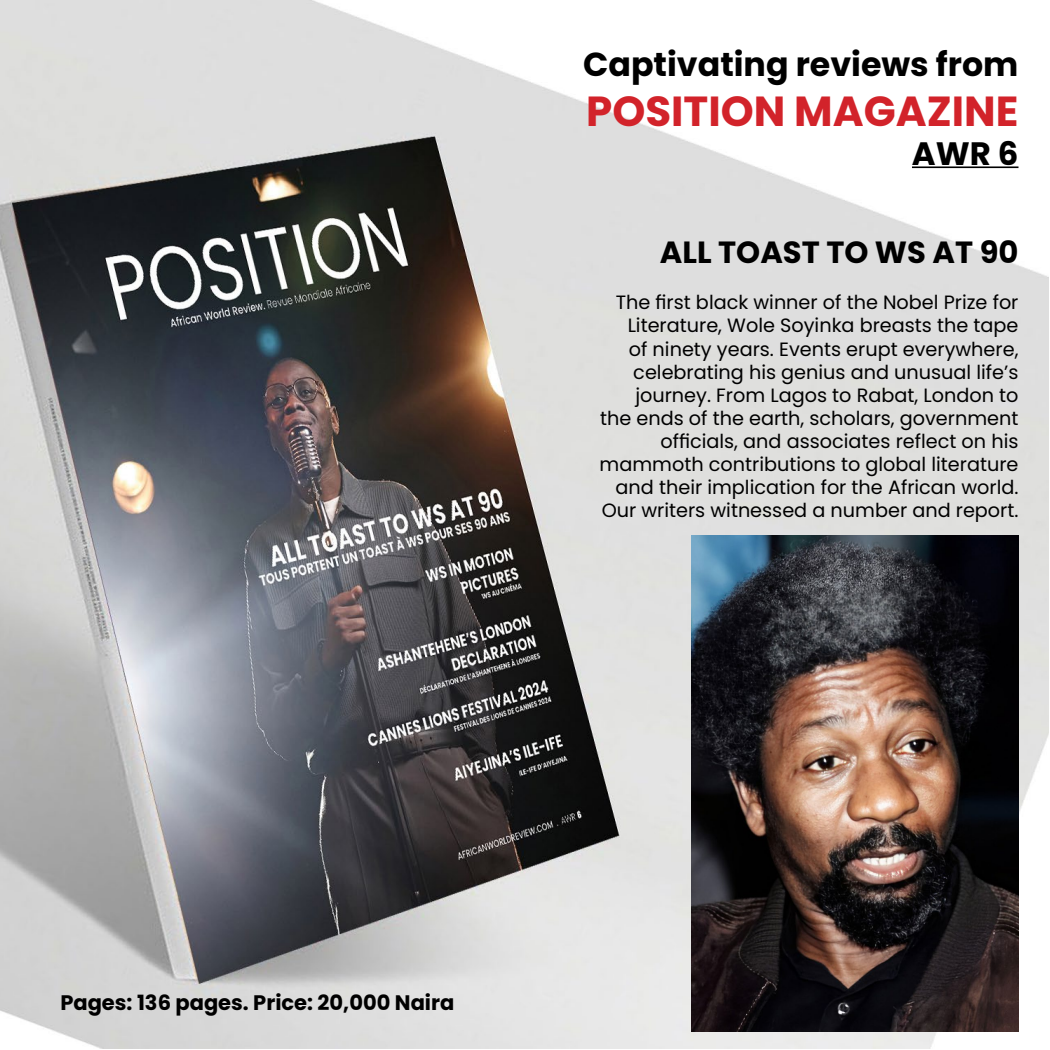
<style>
.page{position:relative;width:1050px;height:1050px;background:#fff}
.page>*{position:absolute;margin:0;border:0;box-sizing:border-box;transform-origin:0 0}
.t1{font:700 42px "Poppins";color:#d2232a}
.t2{font:700 33.25px "Poppins";color:#000}
.t3{font:700 32.38px "Poppins";color:#000}
.t4{font:700 30.62px "Poppins";color:#000}
.t5{font:700 21px "Poppins";color:#000}
.t6{font:19.25px/23.1px "Poppins";color:#000;text-align:right}
</style>
<div class="page">
<img style="left:0;top:0;width:1048px;height:1048px">
<hr style="left:912px;top:166px;width:107px;height:2px;background:#000">
<img style="left:692px;top:536px;width:326px;height:495px">
<h2 class="t2" style="left:583px;top:45px;width:437px">Captivating reviews from</h2>
<h1 class="t1" style="left:586px;top:87px;width:434px">POSITION MAGAZINE</h1>
<h3 class="t3" style="left:912px;top:135px;width:108px">AWR 6</h3>
<h3 class="t4" style="left:660px;top:235px;width:360px">ALL TOAST TO WS AT 90</h3>
<p class="t6" style="left:600px;top:291px;width:420px">The first black winner of the Nobel Prize for Literature, Wole Soyinka breasts the tape<br>of ninety years. Events erupt everywhere, celebrating his genius and unusual life’s journey. From Lagos to Rabat, London to the ends of the earth, scholars, government officials, and associates reflect on his mammoth contributions to global literature and their implication for the African world.<br>Our writers witnessed a number and report.</p>
<p class="t5" style="left:60px;top:990px;width:396px">Pages: 136 pages. Price: 20,000 Naira</p>
</div>
